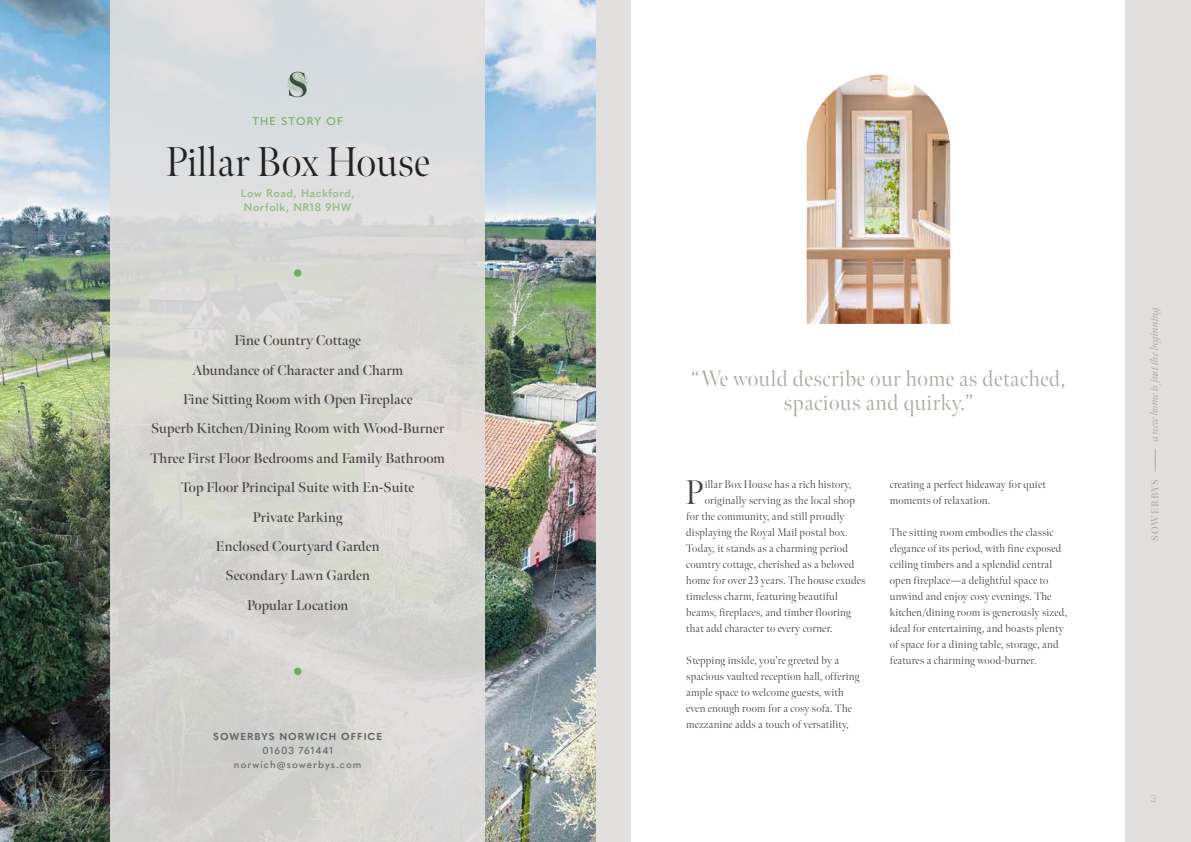
<style>
.page{position:relative;width:1191px;height:842px;background:#fff}
.page>*{position:absolute;margin:0;border:0;box-sizing:border-box;transform-origin:0 0}
.t1{font:300 41.5px "Meno Banner";letter-spacing:-.005em;color:#222223}
.t2{font:300 34px "Meno Banner";color:#434141}
.t3{font:300 22px/24px "Meno Banner";letter-spacing:.025em;color:#ada8a0;text-align:center}
.t4{font:600 14px/29.3px "Meno Banner";letter-spacing:.01em;color:#434141;text-align:center}
.t5{font:300 11px/16px "Meno Banner";letter-spacing:.02em;color:#434141}
.t6{font:600 11px/14px "Quasimoda";letter-spacing:.05em;color:#96ba81}
.t7{font:italic 11px "Meno Banner";letter-spacing:-.01em;color:#ada8a0}
.t8{font:500 11px "Quasimoda";letter-spacing:.1em;color:#76aa62}
.t9{font:500 10px/14px "Quasimoda";letter-spacing:.1em;color:#5e6662;text-align:center}
.t10{font:700 10px "Quasimoda";letter-spacing:.1em;color:#5e6662}
.t11{font:600 10px "Meno Banner";letter-spacing:.08em;color:#ada8a0}
.t12{font:300 10px "Quasimoda";color:#ada8a0}
</style>
<div class="page">
<div style="left:595px;top:0;width:596px;height:842px;background:#e2e0df"></div>
<svg style="left:1155px;top:449px;width:1px;height:22px"></svg>
<img style="left:0;top:0;width:595px;height:842px">
<div style="left:111px;top:0;width:374px;height:842px;background:#d8d9d5"></div>
<div style="left:294px;top:269px;width:7px;height:8px;background:#76aa62;border-radius:50%"></div>
<div style="left:294px;top:668px;width:7px;height:7px;background:#76aa62;border-radius:50%"></div>
<svg style="left:287px;top:72px;width:21px;height:25px"></svg>
<div style="left:631px;top:0;width:494px;height:842px;background:#fff"></div>
<img style="left:806px;top:75px;width:144px;height:249px">
<p class="t8" style="left:252px;top:113px;width:92px">THE STORY OF</p>
<h1 class="t1" style="left:166px;top:137px;width:265px">Pillar Box House</h1>
<p class="t6" style="left:241px;top:186px;width:115px">Low Road, Hackford,<br>Norfolk, NR18 9HW</p>
<p class="t4" style="left:150px;top:326px;width:296px">Fine Country Cottage<br>Abundance of Character and Charm<br>Fine Sitting Room with Open Fireplace<br>Superb Kitchen/Dining Room with Wood-Burner<br>Three First Floor Bedrooms and Family Bathroom<br>Top Floor Principal Suite with En-Suite<br>Private Parking<br>Enclosed Courtyard Garden<br>Secondary Lawn Garden<br>Popular Location</p>
<p class="t10" style="left:213px;top:728px;width:170px">SOWERBYS NORWICH OFFICE</p>
<p class="t9" style="left:234px;top:742px;width:129px">01603 761441 norwich@sowerbys.com</p>
<h3 class="t3" style="left:691px;top:367px;width:376px">“We would describe our home as detached, spacious and quirky.”</h3>
<h2 class="t2" style="left:685px;top:472px;width:20px">P</h2>
<p class="t5" style="left:704px;top:477px;width:148px">illar Box House has a rich history,</p>
<p class="t5" style="left:704px;top:493px;width:152px">originally serving as the local shop</p>
<p class="t5" style="left:686px;top:509px;width:160px">for the community, and still proudly</p>
<p class="t5" style="left:686px;top:525px;width:163px">displaying the Royal Mail postal box.</p>
<p class="t5" style="left:686px;top:541px;width:163px">Today, it stands as a charming period</p>
<p class="t5" style="left:686px;top:557px;width:169px">country cottage, cherished as a beloved</p>
<p class="t5" style="left:686px;top:573px;width:181px">home for over 23 years. The house exudes</p>
<p class="t5" style="left:686px;top:589px;width:153px">timeless charm, featuring beautiful</p>
<p class="t5" style="left:686px;top:605px;width:166px">beams, fireplaces, and timber flooring</p>
<p class="t5" style="left:686px;top:621px;width:148px">that add character to every corner.</p>
<p class="t5" style="left:686px;top:653px;width:175px">Stepping inside, you’re greeted by a spacious vaulted reception hall, offering ample space to welcome guests, with even enough room for a cosy sofa. The mezzanine adds a touch of versatility,</p>
<p class="t5" style="left:889px;top:477px;width:157px">creating a perfect hideaway for quiet moments of relaxation.</p>
<p class="t5" style="left:889px;top:525px;width:179px">The sitting room embodies the classic elegance of its period, with fine exposed ceiling timbers and a splendid central open fireplace—a delightful space to unwind and enjoy cosy evenings. The kitchen/dining room is generously sized, ideal for entertaining, and boasts plenty of space for a dining table, storage, and features a charming wood-burner.</p>
<p class="t7" style="left:1147px;top:441px;width:138px;rotate:-90deg">a new home is just the beginning</p>
<p class="t11" style="left:1149px;top:541px;width:63px;rotate:-90deg">SOWERBYS</p>
<p class="t12" style="left:1150px;top:791px;width:7px">3</p>
</div>
